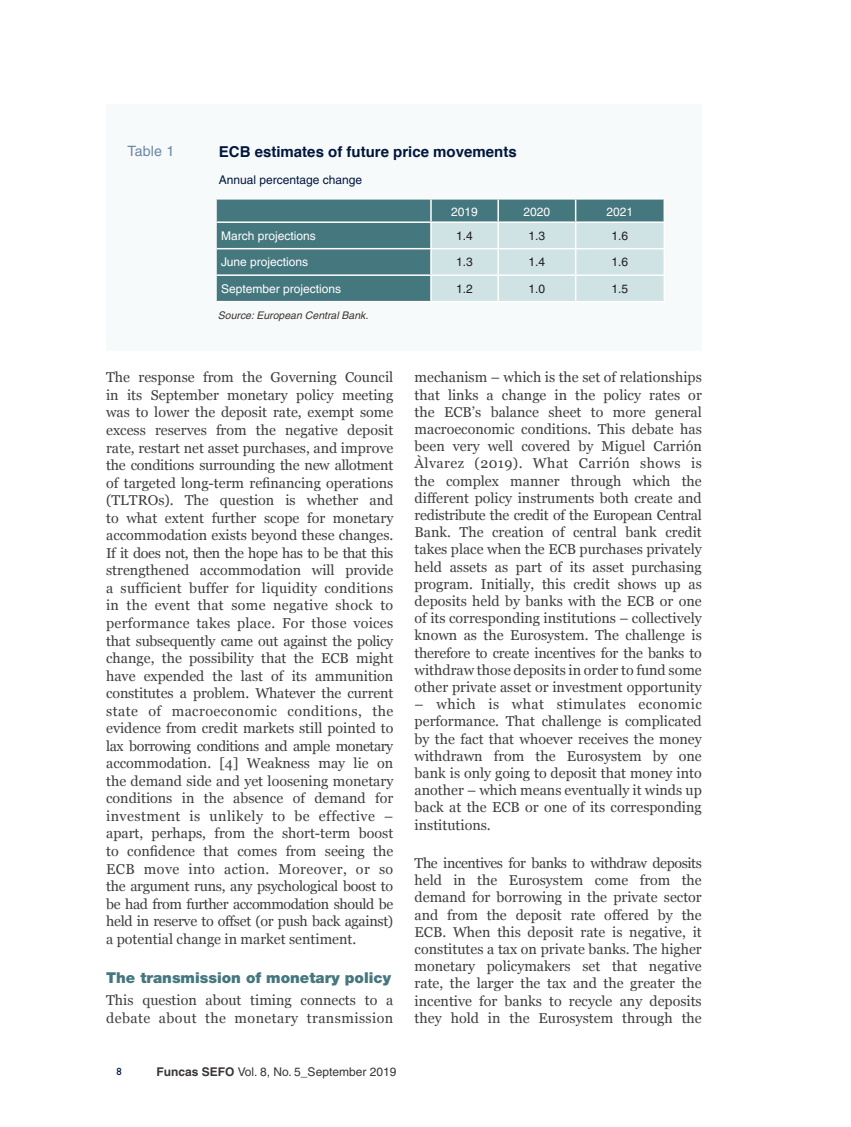
<style>
.page{position:relative;width:851px;height:1127px;background:#fff}
.page>*{position:absolute;margin:0;border:0;box-sizing:border-box;transform-origin:0 0}
._13_-_Titulo__Table{font:700 15px "Helvetica";color:#00163d}
._05_-_Epigrafe{font:900 15px "Helvetica Neue";color:#45777e}
._04_-_Texto_general{font:14.25px/17.2px "Georgia";color:#3e3e3f;text-align:justify}
._04_-_Texto_general-2{font:14.25px/17.5px "Georgia";letter-spacing:.03em;color:#3e3e3f}
._12_-_Palabra__Table{font:14.25px "Helvetica";letter-spacing:.01em;color:#6c86a5}
._15_-_Texto__Table{font:12px "Helvetica";color:#fff}
.t1{font:12px "Helvetica";color:#3b3532}
._15_-_Texto__Table-2{font:12px "Helvetica";color:#231f20}
._14_-_Subtitulo__Tab{font:12px "Helvetica";color:#00163d}
._16_-_Source__Tabla{font:italic 10.5px "Helvetica";color:#3b3532}
.t2{font:500 10.5px "Gill Sans MT Std";color:#00163d}
.s1{font-family:"Helvetica CE";font-weight:700}
</style>
<div class="page">
<div style="left:106px;top:104px;width:595px;height:246px;background:#f7fafa"></div>
<div style="left:217px;top:200px;width:213px;height:101px;background:#45777e"></div>
<hr style="left:498px;top:198px;width:77px;height:2px;background:#fff">
<hr style="left:575px;top:198px;width:90px;height:2px;background:#fff">
<hr style="left:663px;top:200px;width:2px;height:21px;background:#fff">
<hr style="left:575px;top:221px;width:90px;height:2px;background:#fff">
<hr style="left:663px;top:223px;width:2px;height:25px;background:#fff">
<hr style="left:575px;top:248px;width:90px;height:1px;background:#fff">
<hr style="left:663px;top:249px;width:2px;height:25px;background:#fff">
<hr style="left:575px;top:274px;width:90px;height:2px;background:#fff">
<hr style="left:663px;top:276px;width:2px;height:25px;background:#fff">
<hr style="left:575px;top:301px;width:90px;height:1px;background:#fff">
<hr style="left:217px;top:198px;width:214px;height:2px;background:#fff">
<hr style="left:431px;top:198px;width:67px;height:2px;background:#fff">
<hr style="left:217px;top:221px;width:214px;height:2px;background:#fff">
<svg style="left:430px;top:200px;width:234px;height:101px;background:#b5cdd0"></svg>
<hr style="left:217px;top:248px;width:214px;height:1px;background:#fff">
<hr style="left:217px;top:274px;width:214px;height:2px;background:#fff">
<hr style="left:217px;top:301px;width:214px;height:1px;background:#fff">
<p class="_12_-_Palabra__Table" style="left:127px;top:142px;width:48px">Table 1</p>
<p class="_13_-_Titulo__Table" style="left:219px;top:142px;width:299px">ECB estimates of future price movements</p>
<p class="_14_-_Subtitulo__Tab" style="left:219px;top:173px;width:145px">Annual percentage change</p>
<p class="_15_-_Texto__Table" style="left:451px;top:205px;width:28px">2019</p>
<p class="_15_-_Texto__Table" style="left:523px;top:205px;width:28px">2020</p>
<p class="_15_-_Texto__Table" style="left:606px;top:205px;width:28px">2021</p>
<p class="_15_-_Texto__Table" style="left:221px;top:229px;width:96px">March projections</p>
<p class="_15_-_Texto__Table-2" style="left:456px;top:229px;width:18px">1.4</p>
<p class="_15_-_Texto__Table-2" style="left:528px;top:229px;width:18px">1.3</p>
<p class="_15_-_Texto__Table-2" style="left:611px;top:229px;width:18px">1.6</p>
<p class="_15_-_Texto__Table" style="left:221px;top:255px;width:89px">June projections</p>
<p class="_15_-_Texto__Table-2" style="left:456px;top:255px;width:18px">1.3</p>
<p class="_15_-_Texto__Table-2" style="left:528px;top:255px;width:18px">1.4</p>
<p class="_15_-_Texto__Table-2" style="left:611px;top:255px;width:18px">1.6</p>
<p class="_15_-_Texto__Table" style="left:221px;top:281px;width:122px">September projections</p>
<p class="_15_-_Texto__Table-2" style="left:456px;top:281px;width:18px">1.2</p>
<p class="_15_-_Texto__Table-2" style="left:528px;top:281px;width:18px">1.0</p>
<p class="_15_-_Texto__Table-2" style="left:611px;top:281px;width:18px">1.5</p>
<p class="_16_-_Source__Tabla" style="left:218px;top:309px;width:152px">Source: European Central Bank.</p>
<p class="_04_-_Texto_general" style="left:106px;top:369px;width:289px">The response from the Governing Council in its September monetary policy meeting was to lower the deposit rate, exempt some excess reserves from the negative deposit rate, restart net asset purchases, and improve the conditions surrounding the new allotment of targeted long-term refinancing operations (TLTROs). The question is whether and to what extent further scope for monetary accommodation exists beyond these changes.<br>If it does not, then the hope has to be that this strengthened accommodation will provide a sufficient buffer for liquidity conditions in the event that some negative shock to performance takes place. For those voices that subsequently came out against the policy change, the possibility that the ECB might have expended the last of its ammunition constitutes a problem. Whatever the current state of macroeconomic conditions, the evidence from credit markets still pointed to lax borrowing conditions and ample monetary accommodation. [4] Weakness may lie on the demand side and yet loosening monetary conditions in the absence of demand for investment is unlikely to be effective – apart, perhaps, from the short-term boost to confidence that comes from seeing the ECB move into action. Moreover, or so the argument runs, any psychological boost to be had from further accommodation should be held in reserve to offset (or push back against) a potential change in market sentiment.</p>
<p class="_05_-_Epigrafe" style="left:106px;top:969px;width:286px">The transmission of monetary policy</p>
<p class="_04_-_Texto_general-2" style="left:106px;top:992px;width:288px">This question about timing connects to a debate about the monetary transmission</p>
<p class="t2" style="left:116px;top:1065px;width:7px">8</p>
<p class="t1" style="left:156px;top:1064px;width:241px"><span class="s1">Funcas SEFO</span> Vol. 8, No. 5_September 2019</p>
<p class="_04_-_Texto_general" style="left:414px;top:369px;width:289px">mechanism – which is the set of relationships that links a change in the policy rates or the ECB’s balance sheet to more general macroeconomic conditions. This debate has been very well covered by Miguel Carrión Àlvarez (2019). What Carrión shows is the complex manner through which the different policy instruments both create and redistribute the credit of the European Central Bank. The creation of central bank credit takes place when the ECB purchases privately held assets as part of its asset purchasing program. Initially, this credit shows up as deposits held by banks with the ECB or one of its corresponding institutions – collectively known as the Eurosystem. The challenge is therefore to create incentives for the banks to withdraw those deposits in order to fund some other private asset or investment opportunity</p>
<p class="_04_-_Texto_general" style="left:414px;top:696px;width:288px">– which is what stimulates economic performance. That challenge is complicated by the fact that whoever receives the money withdrawn from the Eurosystem by one bank is only going to deposit that money into another – which means eventually it winds up back at the ECB or one of its corresponding institutions.</p>
<p class="_04_-_Texto_general" style="left:414px;top:855px;width:288px">The incentives for banks to withdraw deposits held in the Eurosystem come from the demand for borrowing in the private sector and from the deposit rate offered by the ECB. When this deposit rate is negative, it constitutes a tax on private banks. The higher monetary policymakers set that negative rate, the larger the tax and the greater the incentive for banks to recycle any deposits they hold in the Eurosystem through the</p>
</div>
